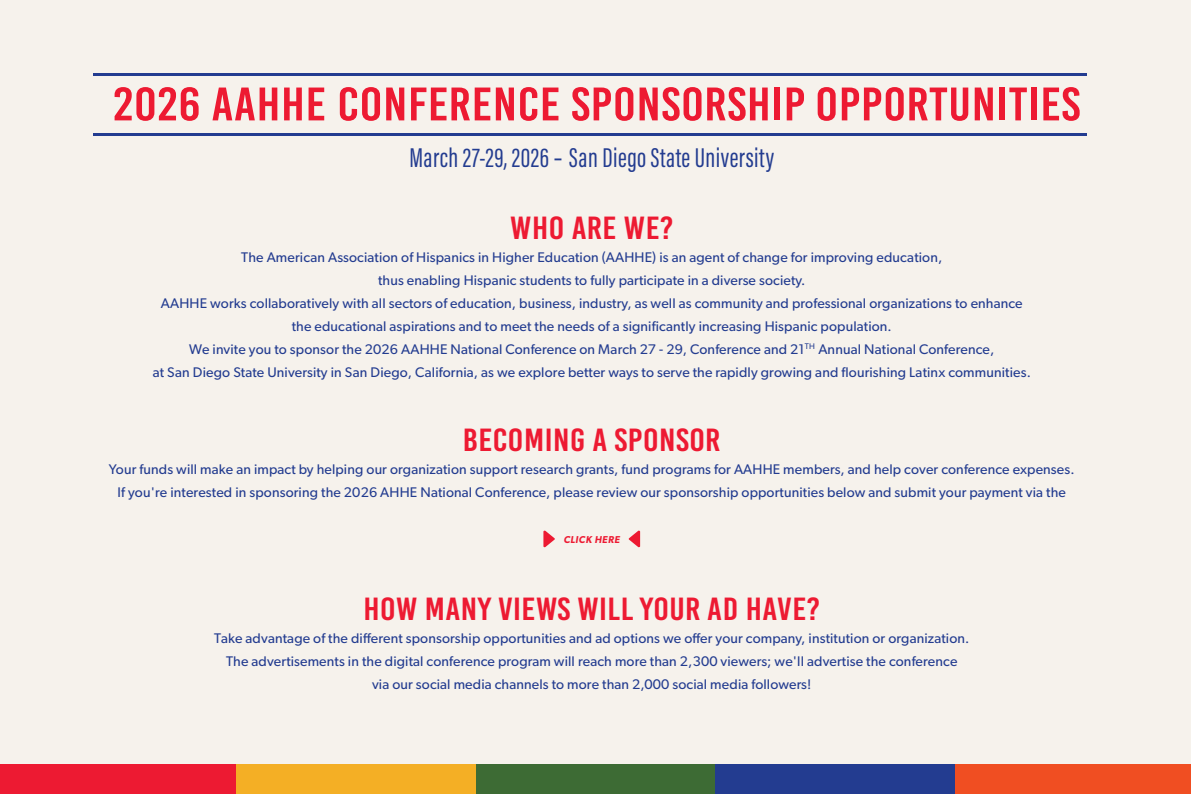
<style>
.page{position:relative;width:1191px;height:794px;background:#fff}
.page>*{position:absolute;margin:0;border:0;box-sizing:border-box;transform-origin:0 0}
.t1{font:46.9px "Bebas Kai";letter-spacing:.015em;color:#ed1a32;scale:1.12 1}
.t2{font:32px "Bebas Kai";letter-spacing:.015em;color:#ed1a32;scale:1.12 1}
.t3{font:28px "Acumin Pro Extra Cond";letter-spacing:.02em;color:#233c90}
.t4{font:14px/23px "Gibson";letter-spacing:.01em;color:#233c90;text-align:center}
.t5{font:italic 600 10px "Gibson";letter-spacing:.05em;color:#ed1a32}
.s1{font-family:"Myriad Pro"}
</style>
<div class="page">
<div style="left:0;top:0;width:1190px;height:794px;background:#f6f2ec"></div>
<hr style="left:93px;top:73px;width:993px;height:3px;background:#233c90">
<hr style="left:93px;top:133px;width:993px;height:2px;background:#233c90">
<svg style="left:543px;top:530px;width:12px;height:17px"></svg>
<svg style="left:628px;top:530px;width:12px;height:17px"></svg>
<div style="left:0;top:764px;width:236px;height:30px;background:#ed1a32"></div>
<div style="left:236px;top:764px;width:239px;height:30px;background:#f4af25"></div>
<div style="left:476px;top:764px;width:239px;height:30px;background:#3d6b34"></div>
<div style="left:715px;top:764px;width:240px;height:30px;background:#233c90"></div>
<div style="left:955px;top:764px;width:236px;height:30px;background:#f04e22"></div>
<h1 class="t1" style="left:113px;top:79px;width:865px">2026 AAHHE CONFERENCE SPONSORSHIP OPPORTUNITIES</h1>
<h3 class="t3" style="left:409px;top:141px;width:366px">March 27-29, 2026 <span class="s1">-</span> San Diego State University</h3>
<h2 class="t2" style="left:510px;top:211px;width:147px">WHO ARE WE?</h2>
<p class="t4" style="left:153px;top:245px;width:879px">The American Association of Hispanics in Higher Education (AAHHE) is an agent of change for improving education,<br>thus enabling Hispanic students to fully participate in a diverse society.<br>AAHHE works collaboratively with all sectors of education, business, industry, as well as community and professional organizations to enhance the educational aspirations and to meet the needs of a significantly increasing Hispanic population.<br>We invite you to sponsor the 2026 AAHHE National Conference on March 27 - 29, Conference and 21<sup>TH</sup> Annual National Conference,<br>at San Diego State University in San Diego, California, as we explore better ways to serve the rapidly growing and flourishing Latinx communities.</p>
<h2 class="t2" style="left:463px;top:423px;width:231px">BECOMING A SPONSOR</h2>
<p class="t4" style="left:109px;top:457px;width:967px">Your funds will make an impact by helping our organization support research grants, fund programs for AAHHE members, and help cover conference expenses.<br>If you're interested in sponsoring the 2026 AHHE National Conference, please review our sponsorship opportunities below and submit your payment via the</p>
<p class="t5" style="left:563px;top:534px;width:58px">CLICK HERE</p>
<h2 class="t2" style="left:363px;top:592px;width:409px">HOW MANY VIEWS WILL YOUR AD HAVE?</h2>
<p class="t4" style="left:214px;top:627px;width:757px">Take advantage of the different sponsorship opportunities and ad options we offer your company, institution or organization.<br>The advertisements in the digital conference program will reach more than 2,300 viewers; we'll advertise the conference<br>via our social media channels to more than 2,000 social media followers!</p>
</div>
